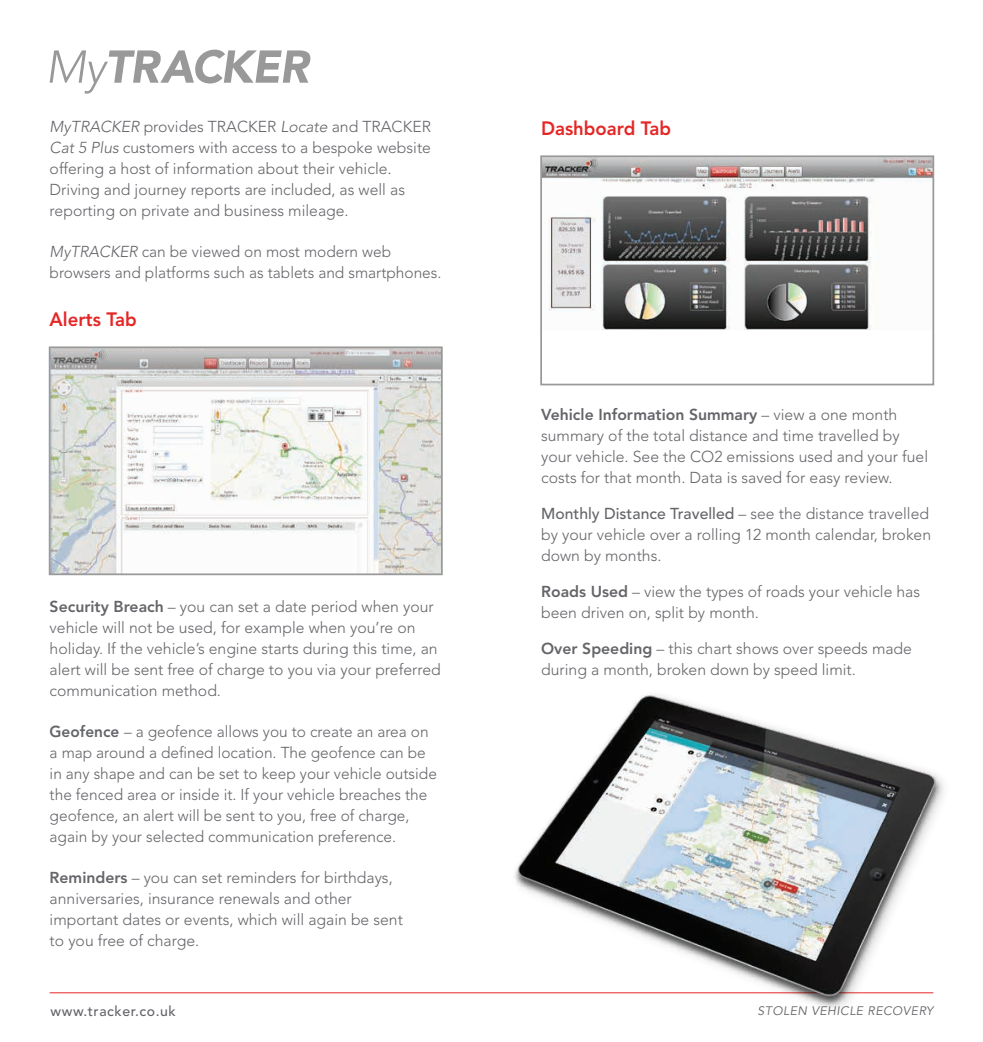
<style>
.page{position:relative;width:983px;height:1042px;background:#fff}
.page>*{position:absolute;margin:0;border:0;box-sizing:border-box;transform-origin:0 0}
.t1{font:800 19.25px "Avenir";color:#e42625;scale:.96 1}
.t2{font:300 15.75px/21px "Avenir";color:#646569}
.t3{font:500 14px "Avenir";letter-spacing:.04em;color:#646569}
.t4{font:italic 12.25px "Avenir";letter-spacing:.04em;color:#646569}
.s1{font-style:italic}
.s2{font-weight:800}
.s3{font-weight:500}
</style>
<div class="page">
<hr style="left:50px;top:992px;width:883px;height:1px;background:#e42625">
<img style="left:543px;top:158px;width:387px;height:172px">
<div style="left:540px;top:155px;width:393px;height:230px;border:2px solid #9a999a"></div>
<img style="left:52px;top:349px;width:387px;height:223px">
<div style="left:49px;top:346px;width:393px;height:229px;border:2px solid #9a999a"></div>
<img style="left:479px;top:694px;width:465px;height:314px">
<svg style="left:50px;top:50px;width:261px;height:44px"></svg>
<p class="t2" style="left:50px;top:116px;width:383px"><span class="s1">MyTRACKER</span> provides TRACKER <span class="s1">Locate</span> and TRACKER <span class="s1">Cat 5 Plus</span> customers with access to a bespoke website offering a host of information about their vehicle.<br>Driving and journey reports are included, as well as reporting on private and business mileage.</p>
<p class="t2" style="left:50px;top:241px;width:393px"><span class="s1">MyTRACKER</span> can be viewed on most modern web browsers and platforms such as tablets and smartphones.</p>
<p class="t1" style="left:50px;top:308px;width:92px">Alerts Tab</p>
<p class="t2" style="left:50px;top:596px;width:392px"><span class="s2">Security Breach</span> – you can set a date period when your vehicle will not be used, for example when you’re on holiday. If the vehicle’s engine starts during this time, an alert will be sent free of charge to you via your preferred communication method.</p>
<p class="t2" style="left:50px;top:721px;width:388px"><span class="s2">Geofence</span> – a geofence allows you to create an area on a map around a defined location. The geofence can be in any shape and can be set to keep your vehicle outside the fenced area or inside it. If your vehicle breaches the geofence, an alert will be sent to you, free of charge, again by your selected communication preference.</p>
<p class="t2" style="left:50px;top:867px;width:355px"><span class="s2">Reminders</span> – you can set reminders for birthdays, anniversaries, insurance renewals and other important dates or events, which will again be sent to you free of charge.</p>
<p class="t3" style="left:51px;top:1002px;width:127px">www.tracker.co.uk</p>
<p class="t1" style="left:541px;top:117px;width:137px">Dashboard Tab</p>
<p class="t2" style="left:541px;top:404px;width:388px"><span class="s2">Vehicle Information Summary</span> – view a one month summary of the total distance and time travelled by your vehicle. See the CO2 emissions used and your fuel costs for that month. Data is saved for easy review.</p>
<p class="t2" style="left:541px;top:503px;width:391px"><span class="s3">Monthly Distance Travelled</span> – see the distance travelled by your vehicle over a rolling 12 month calendar, broken down by months.</p>
<p class="t2" style="left:541px;top:581px;width:380px"><span class="s2">Roads Used</span> – view the types of roads your vehicle has been driven on, split by month.</p>
<p class="t2" style="left:541px;top:638px;width:372px"><span class="s2">Over Speeding</span> – this chart shows over speeds made during a month, broken down by speed limit.</p>
<p class="t4" style="left:757px;top:1004px;width:177px">STOLEN VEHICLE RECOVERY</p>
</div>
